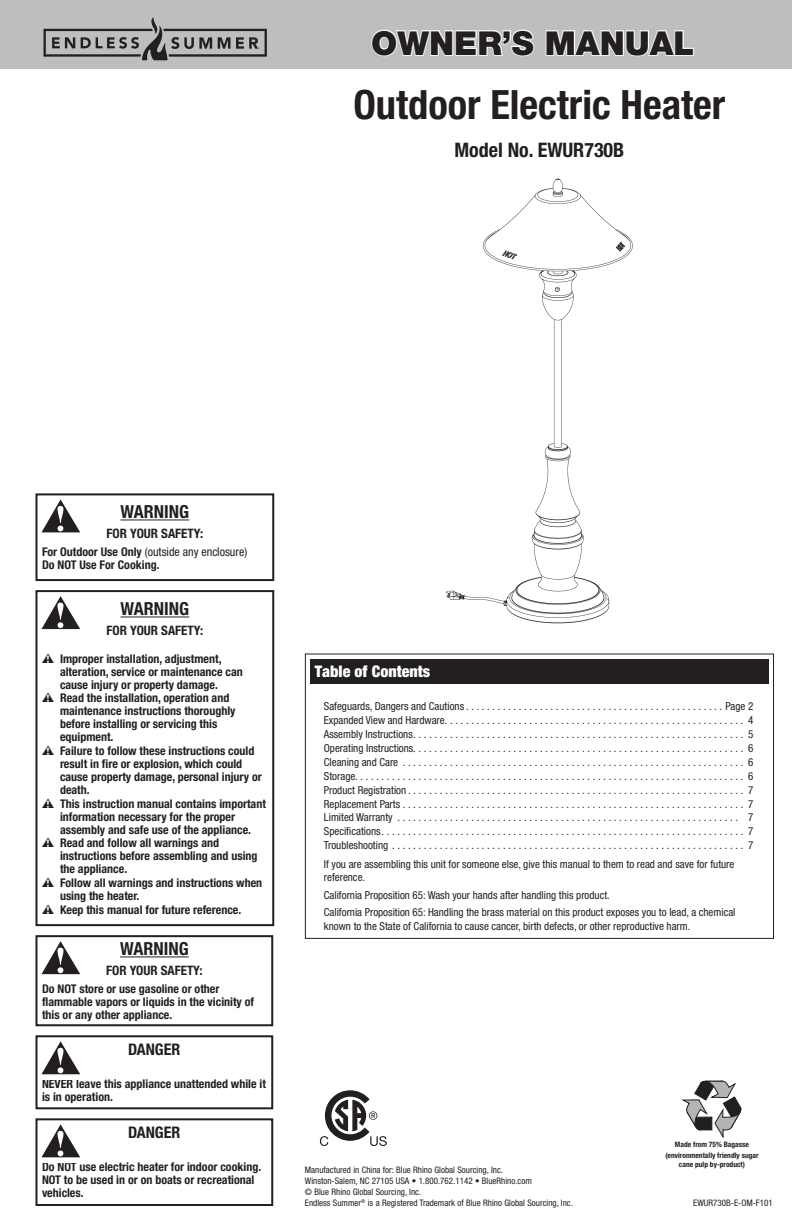
<style>
.page{position:relative;width:792px;height:1224px;background:#fff}
.page>*{position:absolute;margin:0;border:0;box-sizing:border-box;transform-origin:0 0}
.t1{font:700 condensed 40.4px "Helvetica Neue LT Std";color:#231f20}
.t2{font:900 33px "Helvetica Neue LT Std";color:#231f20}
.t3{font:700 condensed 20px "Helvetica Neue LT Std";color:#231f20}
.t4{font:700 condensed 18px "Helvetica Neue LT Std";color:#231f20}
.t5{font:900 condensed 16px "Helvetica Neue LT Std";color:#fff}
.t6{font:700 condensed 16px "Helvetica Neue LT Std";color:#231f20}
.t7{font:700 condensed 13px "Helvetica Neue LT Std";color:#231f20}
.t8{font:700 condensed 12px/13px "Helvetica Neue LT Std";color:#231f20}
.t9{font:condensed 11px/13.9px "Helvetica Neue LT Std";color:#231f20}
.t10{font:condensed 9px/10.8px "Helvetica Neue LT Std";color:#231f20}
.t11{font:700 condensed 7.5px/11.2px "Helvetica Neue";color:#231f20;text-align:center}
.s1{font-weight:400}
.s2{font-family:"Warnings";font-weight:400;font-stretch:normal}
</style>
<div class="page">
<div style="left:0;top:0;width:792px;height:69px;background:#bcbec0"></div>
<svg style="left:371px;top:29px;width:164px;height:28px"></svg>
<svg style="left:545px;top:30px;width:150px;height:27px"></svg>
<hr style="left:121px;top:520px;width:68px;height:1px;background:#231f20">
<div style="left:36px;top:493px;width:238px;height:88px;border:2px solid #231f20"></div>
<div style="left:42px;top:499px;width:38px;height:39px;background:linear-gradient(to right,#fff,#fff)"></div>
<svg style="left:42px;top:499px;width:38px;height:33px"></svg>
<hr style="left:121px;top:617px;width:68px;height:1px;background:#231f20">
<div style="left:36px;top:590px;width:238px;height:336px;border:2px solid #231f20"></div>
<div style="left:42px;top:596px;width:38px;height:38px;background:linear-gradient(to right,#fff,#fff)"></div>
<svg style="left:42px;top:596px;width:38px;height:33px"></svg>
<hr style="left:120px;top:956px;width:69px;height:1px;background:#231f20">
<div style="left:36px;top:935px;width:237px;height:91px;border:2px solid #231f20"></div>
<div style="left:42px;top:941px;width:38px;height:38px;background:linear-gradient(to right,#fff,#fff)"></div>
<svg style="left:42px;top:941px;width:38px;height:33px"></svg>
<div style="left:36px;top:1035px;width:237px;height:74px;border:2px solid #231f20"></div>
<div style="left:42px;top:1041px;width:38px;height:39px;background:linear-gradient(to right,#fff,#fff)"></div>
<svg style="left:42px;top:1041px;width:38px;height:33px"></svg>
<div style="left:36px;top:1118px;width:237px;height:88px;border:2px solid #231f20"></div>
<div style="left:42px;top:1124px;width:38px;height:39px;background:linear-gradient(to right,#fff,#fff)"></div>
<svg style="left:42px;top:1124px;width:38px;height:33px"></svg>
<img style="left:446px;top:178px;width:187px;height:446px">
<div style="left:310px;top:659px;width:458px;height:25px;background:#231f20"></div>
<div style="left:305px;top:654px;width:469px;height:285px;border:1px solid #231f20"></div>
<svg style="left:682px;top:1080px;width:60px;height:58px"></svg>
<svg style="left:44px;top:17px;width:223px;height:43px"></svg>
<svg style="left:320px;top:1090px;width:67px;height:56px"></svg>
<h2 class="t2" style="left:371px;top:23px;width:325px">OWNER’S MANUAL</h2>
<h1 class="t1" style="left:353px;top:80px;width:373px">Outdoor Electric Heater</h1>
<h3 class="t3" style="left:455px;top:138px;width:171px">Model No. EWUR730B</h3>
<h3 class="t4" style="left:121px;top:501px;width:70px">WARNING</h3>
<p class="t7" style="left:107px;top:526px;width:98px">FOR YOUR SAFETY:</p>
<p class="t8" style="left:42px;top:545px;width:207px">For Outdoor Use Only <span class="s1">(outside any enclosure)<br></span>Do NOT Use For Cooking.</p>
<h3 class="t4" style="left:121px;top:598px;width:70px">WARNING</h3>
<p class="t7" style="left:107px;top:623px;width:98px">FOR YOUR SAFETY:</p>
<p class="t8" style="left:42px;top:652px;width:181px"><span class="s2">W</span> Improper installation, adjustment,</p>
<p class="t8" style="left:60px;top:665px;width:184px">alteration, service or maintenance can</p>
<p class="t8" style="left:60px;top:678px;width:160px">cause injury or property damage.</p>
<p class="t8" style="left:42px;top:691px;width:189px"><span class="s2">W</span> Read the installation, operation and</p>
<p class="t8" style="left:60px;top:704px;width:177px">maintenance instructions thoroughly</p>
<p class="t8" style="left:60px;top:717px;width:159px">before installing or servicing this</p>
<p class="t8" style="left:60px;top:730px;width:55px">equipment.</p>
<p class="t8" style="left:42px;top:744px;width:214px"><span class="s2">W</span> Failure to follow these instructions could</p>
<p class="t8" style="left:60px;top:757px;width:184px">result in fire or explosion, which could</p>
<p class="t8" style="left:60px;top:770px;width:203px">cause property damage, personal injury or</p>
<p class="t8" style="left:60px;top:783px;width:31px">death.</p>
<p class="t8" style="left:42px;top:797px;width:225px"><span class="s2">W</span> This instruction manual contains important</p>
<p class="t8" style="left:60px;top:810px;width:177px">information necessary for the proper</p>
<p class="t8" style="left:60px;top:823px;width:193px">assembly and safe use of the appliance.</p>
<p class="t8" style="left:42px;top:836px;width:179px"><span class="s2">W</span> Read and follow all warnings and</p>
<p class="t8" style="left:60px;top:849px;width:199px">instructions before assembling and using</p>
<p class="t8" style="left:60px;top:862px;width:69px">the appliance.</p>
<p class="t8" style="left:42px;top:876px;width:222px"><span class="s2">W</span> Follow all warnings and instructions when</p>
<p class="t8" style="left:60px;top:889px;width:81px">using the heater.</p>
<p class="t8" style="left:42px;top:903px;width:201px"><span class="s2">W</span> Keep this manual for future reference.</p>
<h3 class="t4" style="left:120px;top:938px;width:70px">WARNING</h3>
<p class="t7" style="left:106px;top:963px;width:98px">FOR YOUR SAFETY:</p>
<p class="t8" style="left:42px;top:982px;width:214px">Do NOT store or use gasoline or other flammable vapors or liquids in the vicinity of this or any other appliance.</p>
<h3 class="t6" style="left:128px;top:1040px;width:54px">DANGER</h3>
<p class="t8" style="left:42px;top:1077px;width:226px">NEVER leave this appliance unattended while it is in operation.</p>
<h3 class="t6" style="left:128px;top:1123px;width:54px">DANGER</h3>
<p class="t8" style="left:42px;top:1160px;width:221px">Do NOT use electric heater for indoor cooking.<br>NOT to be used in or on boats or recreational vehicles.</p>
<h3 class="t5" style="left:315px;top:662px;width:117px">Table of Contents</h3>
<p class="t9" style="left:324px;top:699px;width:431px;text-align:justify">Safeguards, Dangers and Cautions . . . . . . . . . . . . . . . . . . . . . . . . . . . . . . . . . . . . . . . . . . . . . . . . . Page 2<br>Expanded View and Hardware . . . . . . . . . . . . . . . . . . . . . . . . . . . . . . . . . . . . . . . . . . . . . . . . . . . . . . . . 4<br>Assembly Instructions . . . . . . . . . . . . . . . . . . . . . . . . . . . . . . . . . . . . . . . . . . . . . . . . . . . . . . . . . . . . . . 5<br>Operating Instructions . . . . . . . . . . . . . . . . . . . . . . . . . . . . . . . . . . . . . . . . . . . . . . . . . . . . . . . . . . . . . . 6<br>Cleaning and Care . . . . . . . . . . . . . . . . . . . . . . . . . . . . . . . . . . . . . . . . . . . . . . . . . . . . . . . . . . . . . . . . 6<br>Storage . . . . . . . . . . . . . . . . . . . . . . . . . . . . . . . . . . . . . . . . . . . . . . . . . . . . . . . . . . . . . . . . . . . . . . . . . . 6<br>Product Registration . . . . . . . . . . . . . . . . . . . . . . . . . . . . . . . . . . . . . . . . . . . . . . . . . . . . . . . . . . . . . . . 7<br>Replacement Parts................................................................. 7<br>Limited Warranty . . . . . . . . . . . . . . . . . . . . . . . . . . . . . . . . . . . . . . . . . . . . . . . . . . . . . . . . . . . . . . . . . 7<br>Specifications . . . . . . . . . . . . . . . . . . . . . . . . . . . . . . . . . . . . . . . . . . . . . . . . . . . . . . . . . . . . . . . . . . . . . 7<br>Troubleshooting . . . . . . . . . . . . . . . . . . . . . . . . . . . . . . . . . . . . . . . . . . . . . . . . . . . . . . . . . . . . . . . . . . 7</p>
<p class="t9" style="left:324px;top:857px;width:412px;line-height:13.2px">If you are assembling this unit for someone else, give this manual to them to read and save for future reference.</p>
<p class="t9" style="left:324px;top:886px;width:413px;line-height:17.7px">California Proposition 65: Wash your hands after handling this product.<br>California Proposition 65: Handling the brass material on this product exposes you to lead, a chemical</p>
<p class="t9" style="left:324px;top:919px;width:366px">known to the State of California to cause cancer, birth defects, or other reproductive harm.</p>
<p class="t10" style="left:305px;top:1165px;width:268px">Manufactured in China for: Blue Rhino Global Sourcing, Inc.<br>Winston-Salem, NC 27105 USA • 1.800.762.1142 • BlueRhino.com<br>© Blue Rhino Global Sourcing, Inc.<br>Endless Summer<sup>®</sup> is a Registered Trademark of Blue Rhino Global Sourcing, Inc.</p>
<p class="t11" style="left:665px;top:1139px;width:95px">Made from 75% Bagasse (environmentally friendly sugar</p>
<p class="t11" style="left:679px;top:1159px;width:68px">cane pulp by-product)</p>
<p class="t10" style="left:693px;top:1197px;width:81px">EWUR730B-E-OM-F101</p>
</div>
